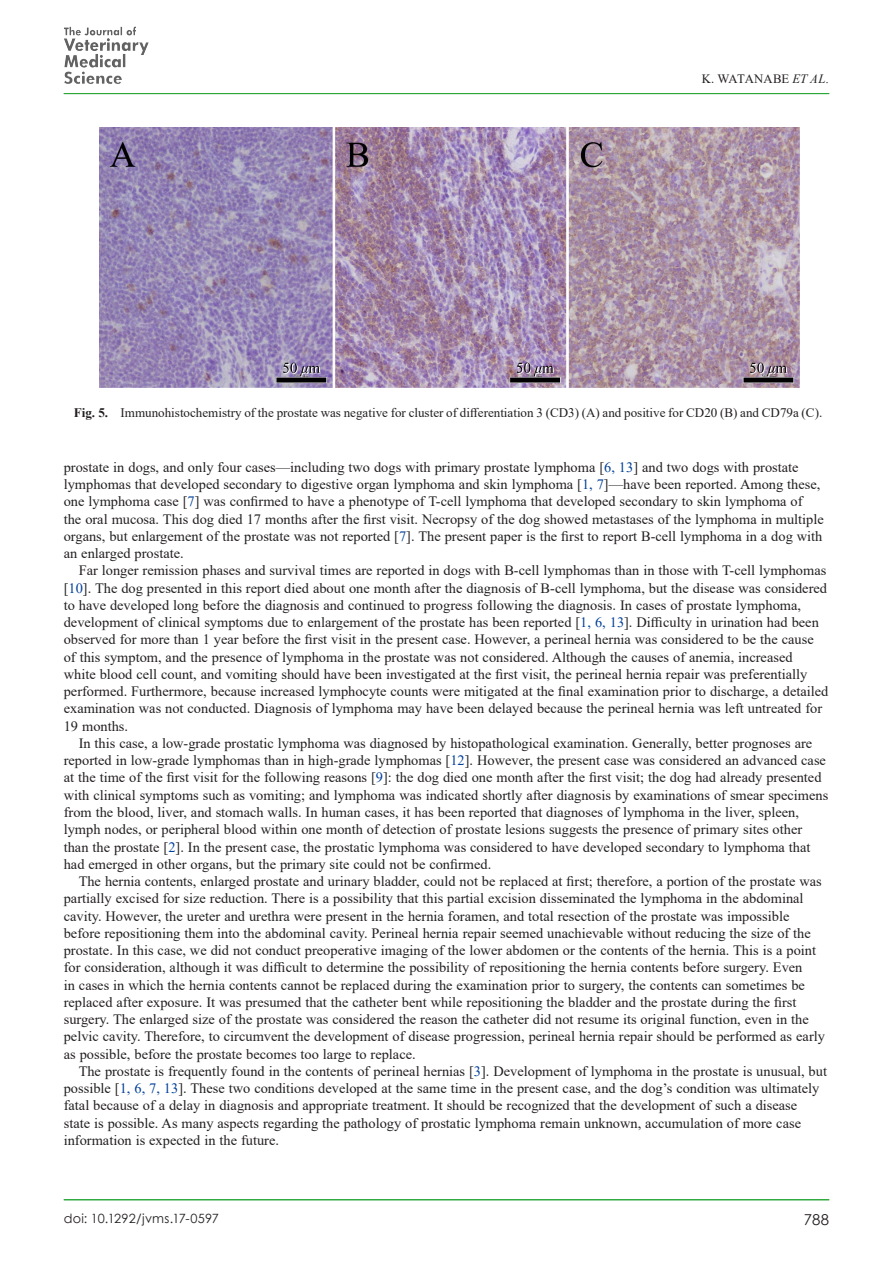
<style>
.page{position:relative;width:893px;height:1263px;background:#fff}
.page>*{position:absolute;margin:0;border:0;box-sizing:border-box;transform-origin:0 0}
.t1{font:15px "Century Gothic";color:#231f20}
.t2{font:14.25px/17.2px "Times New Roman";color:#231f20}
.t3{font:13.05px "Times New Roman";color:#231f20}
.t4{font:12.75px "Century Gothic";letter-spacing:.02em;color:#231f20}
.t5{font:12.75px "Times New Roman";letter-spacing:-.015em;color:#231f20}
.s1{font-style:italic}
.s2{font-weight:700}
.s3{color:#003f98}
</style>
<div class="page">
<img style="left:64px;top:27px;width:74px;height:24px">
<hr style="left:64px;top:93px;width:765px;height:1px;background:#2aa738">
<hr style="left:64px;top:1199px;width:765px;height:1px;background:#2aa738">
<img style="left:99px;top:128px;width:701px;height:260px">
<p class="t5" style="left:702px;top:70px;width:129px">K. WATANABE <span class="s1">ET AL.</span></p>
<p class="t3" style="left:74px;top:403px;width:750px"><span class="s2">Fig. 5.</span> Immunohistochemistry of the prostate was negative for cluster of differentiation 3 (CD3) (A) and positive for CD20 (B) and CD79a (C).</p>
<p class="t2" style="left:64px;top:458px;width:762px">prostate in dogs, and only four cases—including two dogs with primary prostate lymphoma [<span class="s3">6, 13</span>] and two dogs with prostate lymphomas that developed secondary to digestive organ lymphoma and skin lymphoma [<span class="s3">1, 7</span>]—have been reported. Among these, one lymphoma case [<span class="s3">7</span>] was confirmed to have a phenotype of T-cell lymphoma that developed secondary to skin lymphoma of<br>the oral mucosa. This dog died 17 months after the first visit. Necropsy of the dog showed metastases of the lymphoma in multiple organs, but enlargement of the prostate was not reported [<span class="s3">7</span>]. The present paper is the first to report B-cell lymphoma in a dog with an enlarged prostate.</p>
<p class="t2" style="left:64px;top:561px;width:766px;text-indent:15px">Far longer remission phases and survival times are reported in dogs with B-cell lymphomas than in those with T-cell lymphomas [<span class="s3">10</span>]. The dog presented in this report died about one month after the diagnosis of B-cell lymphoma, but the disease was considered to have developed long before the diagnosis and continued to progress following the diagnosis. In cases of prostate lymphoma, development of clinical symptoms due to enlargement of the prostate has been reported [<span class="s3">1, 6, 13</span>]. Difficulty in urination had been observed for more than 1 year before the first visit in the present case. However, a perineal hernia was considered to be the cause of this symptom, and the presence of lymphoma in the prostate was not considered. Although the causes of anemia, increased<br>white blood cell count, and vomiting should have been investigated at the first visit, the perineal hernia repair was preferentially performed. Furthermore, because increased lymphocyte counts were mitigated at the final examination prior to discharge, a detailed examination was not conducted. Diagnosis of lymphoma may have been delayed because the perineal hernia was left untreated for 19 months.</p>
<p class="t2" style="left:64px;top:734px;width:766px;text-indent:15px">In this case, a low-grade prostatic lymphoma was diagnosed by histopathological examination. Generally, better prognoses are reported in low-grade lymphomas than in high-grade lymphomas [<span class="s3">12</span>]. However, the present case was considered an advanced case at the time of the first visit for the following reasons [<span class="s3">9</span>]: the dog died one month after the first visit; the dog had already presented with clinical symptoms such as vomiting; and lymphoma was indicated shortly after diagnosis by examinations of smear specimens from the blood, liver, and stomach walls. In human cases, it has been reported that diagnoses of lymphoma in the liver, spleen, lymph nodes, or peripheral blood within one month of detection of prostate lesions suggests the presence of primary sites other than the prostate [<span class="s3">2</span>]. In the present case, the prostatic lymphoma was considered to have developed secondary to lymphoma that had emerged in other organs, but the primary site could not be confirmed.</p>
<p class="t2" style="left:64px;top:872px;width:763px;text-indent:15px">The hernia contents, enlarged prostate and urinary bladder, could not be replaced at first; therefore, a portion of the prostate was partially excised for size reduction. There is a possibility that this partial excision disseminated the lymphoma in the abdominal cavity. However, the ureter and urethra were present in the hernia foramen, and total resection of the prostate was impossible before repositioning them into the abdominal cavity. Perineal hernia repair seemed unachievable without reducing the size of the prostate. In this case, we did not conduct preoperative imaging of the lower abdomen or the contents of the hernia. This is a point for consideration, although it was difficult to determine the possibility of repositioning the hernia contents before surgery. Even<br>in cases in which the hernia contents cannot be replaced during the examination prior to surgery, the contents can sometimes be replaced after exposure. It was presumed that the catheter bent while repositioning the bladder and the prostate during the first surgery. The enlarged size of the prostate was considered the reason the catheter did not resume its original function, even in the pelvic cavity. Therefore, to circumvent the development of disease progression, perineal hernia repair should be performed as early as possible, before the prostate becomes too large to replace.</p>
<p class="t2" style="left:64px;top:1062px;width:765px;text-indent:15px">The prostate is frequently found in the contents of perineal hernias [<span class="s3">3</span>]. Development of lymphoma in the prostate is unusual, but possible [<span class="s3">1, 6, 7, 13</span>]. These two conditions developed at the same time in the present case, and the dog’s condition was ultimately fatal because of a delay in diagnosis and appropriate treatment. It should be recognized that the development of such a disease state is possible. As many aspects regarding the pathology of prostatic lymphoma remain unknown, accumulation of more case information is expected in the future.</p>
<p class="t4" style="left:64px;top:1209px;width:157px">doi: 10.1292/jvms.17-0597</p>
<p class="t1" style="left:804px;top:1209px;width:27px">788</p>
</div>
